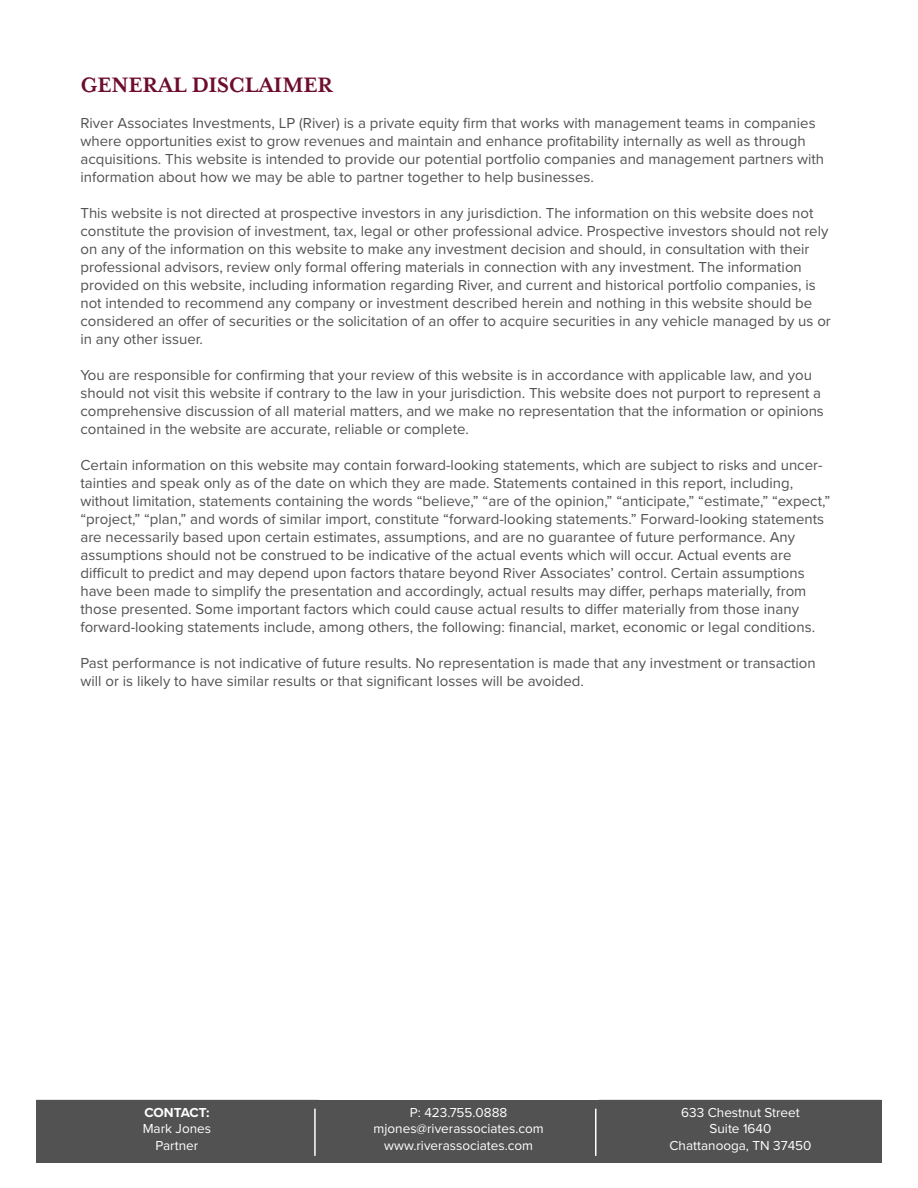
<style>
.page{position:relative;width:918px;height:1188px;background:#fff}
.page>*{position:absolute;margin:0;border:0;box-sizing:border-box;transform-origin:0 0}
.t1{font:700 24px "Mrs Eaves XL Serif OT";color:#6d0c2c}
.t2{font:15px/18px "Proxima Nova";color:#535252}
.t3{font:13.5px "Proxima Nova";color:#fff}
.t4{font:700 13.5px "Proxima Nova";color:#fff}
</style>
<div class="page">
<div style="left:36px;top:1100px;width:845px;height:62px;background:#535252"></div>
<hr style="left:314px;top:1109px;width:2px;height:47px;background:#fff">
<hr style="left:595px;top:1109px;width:2px;height:47px;background:#fff">
<p class="t1" style="left:80px;top:72px;width:254px">GENERAL DISCLAIMER</p>
<p class="t2" style="left:80px;top:113px;width:745px">River Associates Investments, LP (River) is a private equity firm that works with management teams in companies where opportunities exist to grow revenues and maintain and enhance profitability internally as well as through acquisitions. This website is intended to provide our potential portfolio companies and management partners with information about how we may be able to partner together to help businesses.</p>
<p class="t2" style="left:80px;top:203px;width:752px">This website is not directed at prospective investors in any jurisdiction. The information on this website does not constitute the provision of investment, tax, legal or other professional advice. Prospective investors should not rely on any of the information on this website to make any investment decision and should, in consultation with their professional advisors, review only formal offering materials in connection with any investment. The information provided on this website, including information regarding River, and current and historical portfolio companies, is not intended to recommend any company or investment described herein and nothing in this website should be considered an offer of securities or the solicitation of an offer to acquire securities in any vehicle managed by us or in any other issuer.</p>
<p class="t2" style="left:80px;top:365px;width:745px">You are responsible for confirming that your review of this website is in accordance with applicable law, and you should not visit this website if contrary to the law in your jurisdiction. This website does not purport to represent a comprehensive discussion of all material matters, and we make no representation that the information or opinions contained in the website are accurate, reliable or complete.</p>
<p class="t2" style="left:80px;top:455px;width:744px">Certain information on this website may contain forward-looking statements, which are subject to risks and uncer&shy;tainties and speak only as of the date on which they are made. Statements contained in this report, including,</p>
<p class="t2" style="left:80px;top:491px;width:751px">without limitation, statements containing the words “believe,” “are of the opinion,” “anticipate,” “estimate,” “expect,”</p>
<p class="t2" style="left:80px;top:509px;width:745px">“project,” “plan,” and words of similar import, constitute “forward-looking statements.” Forward-looking statements</p>
<p class="t2" style="left:80px;top:527px;width:716px">are necessarily based upon certain estimates, assumptions, and are no guarantee of future performance. Any</p>
<p class="t2" style="left:80px;top:545px;width:713px">assumptions should not be construed to be indicative of the actual events which will occur. Actual events are</p>
<p class="t2" style="left:80px;top:563px;width:726px">difficult to predict and may depend upon factors thatare beyond River Associates’ control. Certain assumptions</p>
<p class="t2" style="left:80px;top:581px;width:727px">have been made to simplify the presentation and accordingly, actual results may differ, perhaps materially, from</p>
<p class="t2" style="left:80px;top:599px;width:720px">those presented. Some important factors which could cause actual results to differ materially from those inany</p>
<p class="t2" style="left:80px;top:617px;width:736px">forward-looking statements include, among others, the following: financial, market, economic or legal conditions.</p>
<p class="t2" style="left:80px;top:653px;width:737px">Past performance is not indicative of future results. No representation is made that any investment or transaction will or is likely to have similar results or that significant losses will be avoided.</p>
<p class="t4" style="left:144px;top:1103px;width:67px">CONTACT:</p>
<p class="t3" style="left:143px;top:1119px;width:70px">Mark Jones</p>
<p class="t3" style="left:156px;top:1135px;width:44px">Partner</p>
<p class="t3" style="left:410px;top:1103px;width:99px">P: 423.755.0888</p>
<p class="t3" style="left:374px;top:1119px;width:172px">mjones@riverassociates.com</p>
<p class="t3" style="left:384px;top:1135px;width:150px">www.riverassociates.com</p>
<p class="t3" style="left:681px;top:1103px;width:120px">633 Chestnut Street</p>
<p class="t3" style="left:710px;top:1119px;width:63px">Suite 1640</p>
<p class="t3" style="left:669px;top:1135px;width:144px">Chattanooga, TN 37450</p>
</div>
